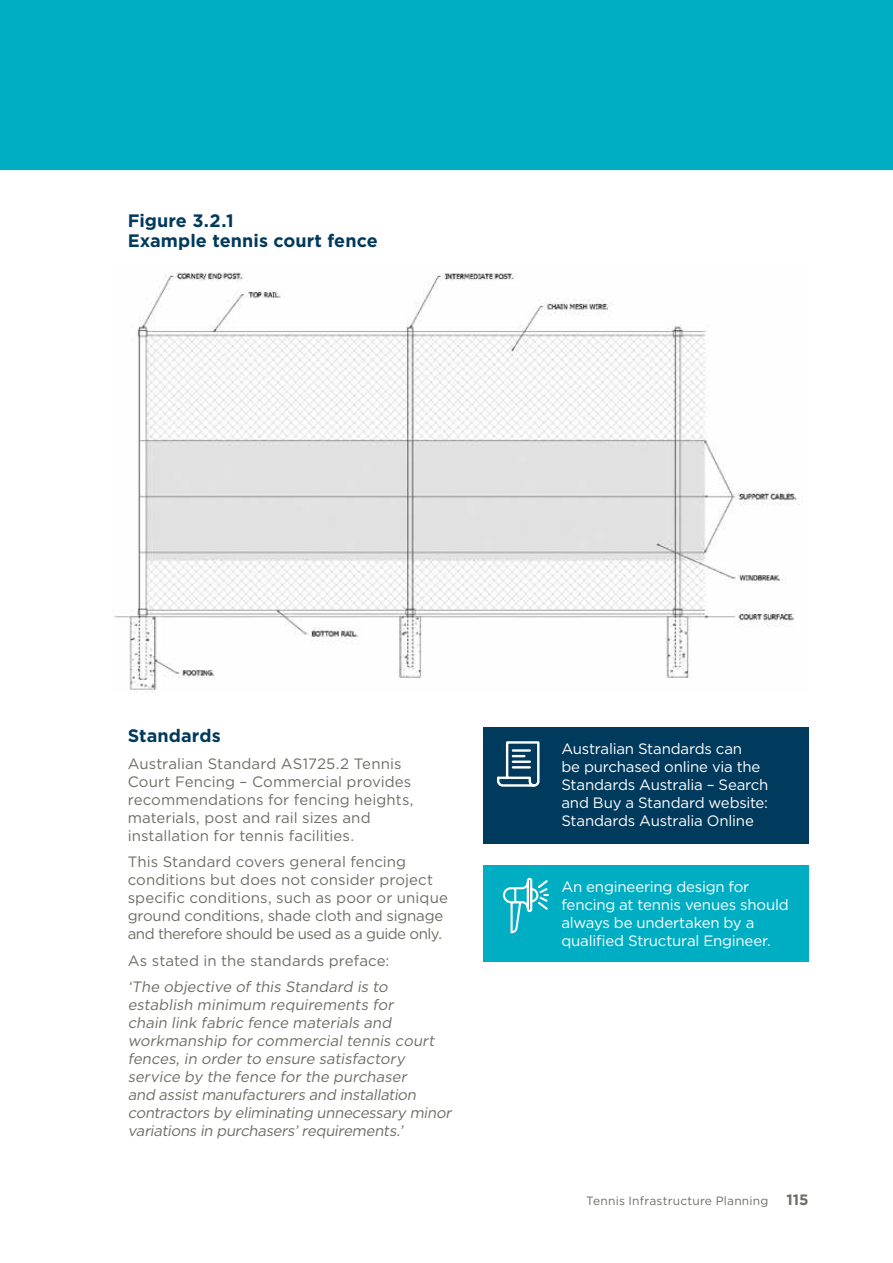
<style>
.page{position:relative;width:893px;height:1263px;background:#fff}
.page>*{position:absolute;margin:0;border:0;box-sizing:border-box;transform-origin:0 0}
.t1{font:700 18px/19.5px "Gotham HTF";letter-spacing:.005em;color:#003a5d}
.t2{font:15px/18px "Gotham HTF";letter-spacing:.005em;color:#6e6e67}
.t3{font:italic 15px/18px "Gotham HTF";color:#6e6e67}
.t4{font:15px/18px "Gotham HTF";letter-spacing:-.015em;color:#fff}
.t5{font:12px "Gotham HTF";letter-spacing:.015em;color:#6e6e67}
.s1{font-weight:700;font-size:15px}
</style>
<div class="page">
<div style="left:0;top:0;width:893px;height:170px;background:#00aec4"></div>
<img style="left:114px;top:272px;width:689px;height:421px">
<div style="left:483px;top:727px;width:326px;height:117px;background:#003a5d"></div>
<svg style="left:496px;top:741px;width:44px;height:46px"></svg>
<div style="left:483px;top:866px;width:325px;height:96px;background:#00aec4"></div>
<svg style="left:502px;top:877px;width:47px;height:57px"></svg>
<p class="t1" style="left:128px;top:211px;width:252px">Figure 3.2.1<br>Example tennis court fence</p>
<p class="t1" style="left:128px;top:725px;width:95px">Standards</p>
<p class="t2" style="left:128px;top:754px;width:287px">Australian Standard AS1725.2 Tennis Court Fencing – Commercial provides recommendations for fencing heights, materials, post and rail sizes and installation for tennis facilities.</p>
<p class="t2" style="left:128px;top:852px;width:322px">This Standard covers general fencing conditions but does not consider project specific conditions, such as poor or unique ground conditions, shade cloth and signage and therefore should be used as a guide only.</p>
<p class="t2" style="left:128px;top:951px;width:263px">As stated in the standards preface:</p>
<p class="t3" style="left:128px;top:977px;width:328px">‘The objective of this Standard is to establish minimum requirements for<br>chain link fabric fence materials and workmanship for commercial tennis court fences, in order to ensure satisfactory service by the fence for the purchaser<br>and assist manufacturers and installation contractors by eliminating unnecessary minor variations in purchasers’ requirements.’</p>
<p class="t4" style="left:561px;top:739px;width:209px">Australian Standards can<br>be purchased online via the<br>Standards Australia – Search and Buy a Standard website:<br>Standards Australia Online</p>
<p class="t4" style="left:561px;top:878px;width:229px">An engineering design for fencing at tennis venues should always be undertaken by a qualified Structural Engineer.</p>
<p class="t5" style="left:586px;top:1194px;width:224px">Tennis Infrastructure Planning <span class="s1">115</span></p>
</div>
